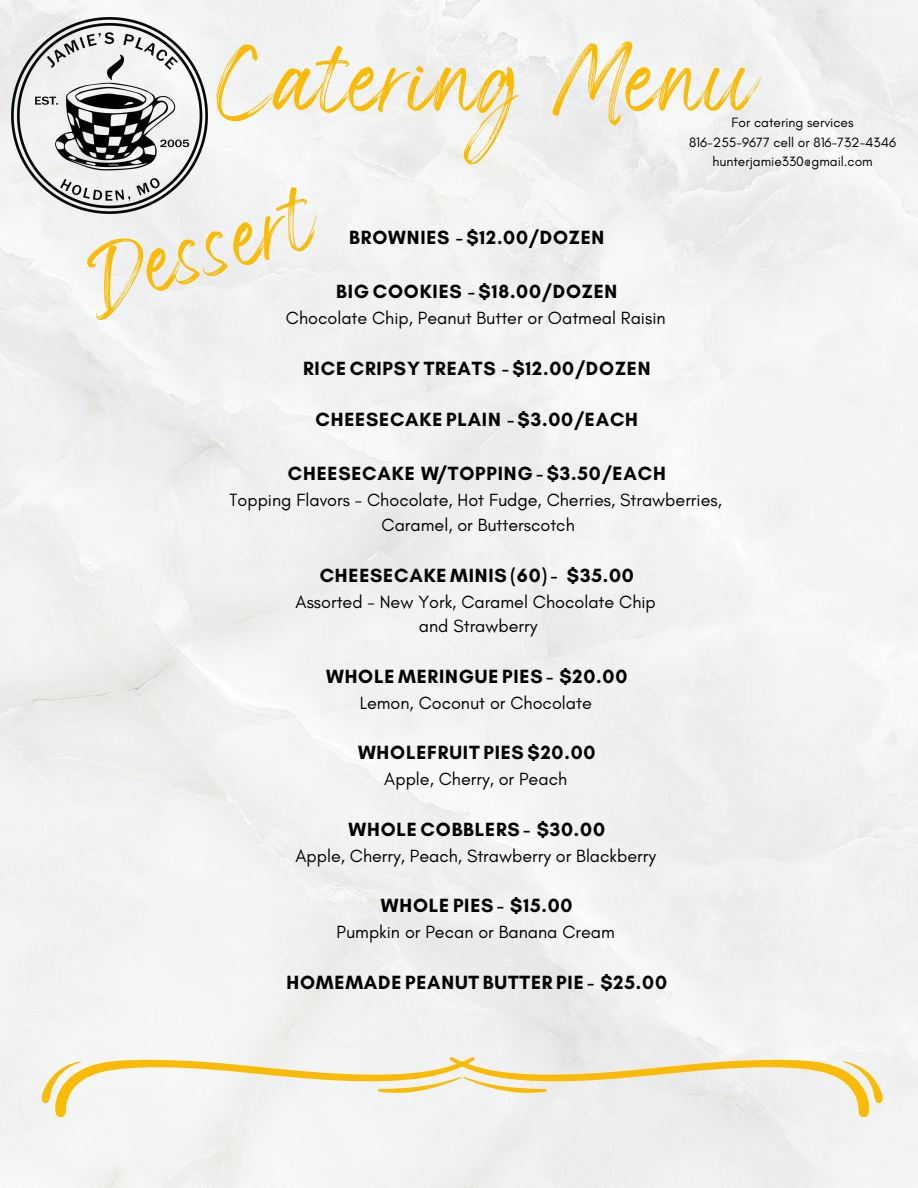
<style>
.page{position:relative;width:918px;height:1188px;background:#f1f2f2}
.page>*{position:absolute;margin:0;border:0;box-sizing:border-box;transform-origin:0 0}
.t1{font:50.7px "Wonderful Branding";color:#fabb06}
.t2{font:48.3px "Wonderful Branding";color:#fabb06}
.t3{font:700 19.5px "Glacial Indifference";letter-spacing:.04em;color:#000}
.t4{font:18px/24.8px "Glacial Indifference";color:#000;text-align:center}
.t5{font:13.8px "Glacial Indifference";color:#000}
</style>
<div class="page">
<img style="left:11px;top:17px;width:196px;height:196px">
<svg style="left:40px;top:1056px;width:844px;height:63px"></svg>
<h1 class="t1" style="left:222px;top:69px;width:540px">Catering Menu</h1>
<p class="t5" style="left:732px;top:114px;width:123px">For catering services</p>
<p class="t5" style="left:689px;top:134px;width:209px">816-255-9677 cell or 816-732-4346</p>
<p class="t5" style="left:712px;top:153px;width:162px">hunterjamie330@gmail.com</p>
<h1 class="t2" style="left:102px;top:266px;width:221px;rotate:-16deg">Dessert</h1>
<h2 class="t3" style="left:349px;top:226px;width:257px">BROWNIES - $12.00/DOZEN</h2>
<h3 class="t3" style="left:336px;top:280px;width:283px">BIG COOKIES - $18.00/DOZEN</h3>
<h3 class="t4" style="left:286px;top:305px;width:381px">Chocolate Chip, Peanut Butter or Oatmeal Raisin</h3>
<h2 class="t3" style="left:303px;top:356px;width:349px">RICE CRIPSY TREATS - $12.00/DOZEN</h2>
<h2 class="t3" style="left:316px;top:408px;width:324px">CHEESECAKE PLAIN - $3.00/EACH</h2>
<h3 class="t3" style="left:288px;top:462px;width:379px">CHEESECAKE W/TOPPING - $3.50/EACH</h3>
<h3 class="t4" style="left:230px;top:488px;width:494px">Topping Flavors - Chocolate, Hot Fudge, Cherries, Strawberries,<br>Caramel, or Butterscotch</h3>
<h3 class="t3" style="left:320px;top:563px;width:316px">CHEESECAKE MINIS (60) - $35.00</h3>
<h3 class="t4" style="left:296px;top:589px;width:362px">Assorted - New York, Caramel Chocolate Chip and Strawberry</h3>
<h3 class="t3" style="left:326px;top:664px;width:303px">WHOLE MERINGUE PIES - $20.00</h3>
<h3 class="t4" style="left:360px;top:690px;width:234px">Lemon, Coconut or Chocolate</h3>
<h3 class="t3" style="left:358px;top:741px;width:239px">WHOLEFRUIT PIES $20.00</h3>
<h3 class="t4" style="left:384px;top:767px;width:184px">Apple, Cherry, or Peach</h3>
<h3 class="t3" style="left:349px;top:817px;width:258px">WHOLE COBBLERS - $30.00</h3>
<h3 class="t4" style="left:295px;top:843px;width:362px">Apple, Cherry, Peach, Strawberry or Blackberry</h3>
<h3 class="t3" style="left:381px;top:894px;width:193px">WHOLE PIES - $15.00</h3>
<h3 class="t4" style="left:337px;top:920px;width:280px">Pumpkin or Pecan or Banana Cream</h3>
<h2 class="t3" style="left:287px;top:970px;width:382px">HOMEMADE PEANUT BUTTER PIE - $25.00</h2>
</div>
